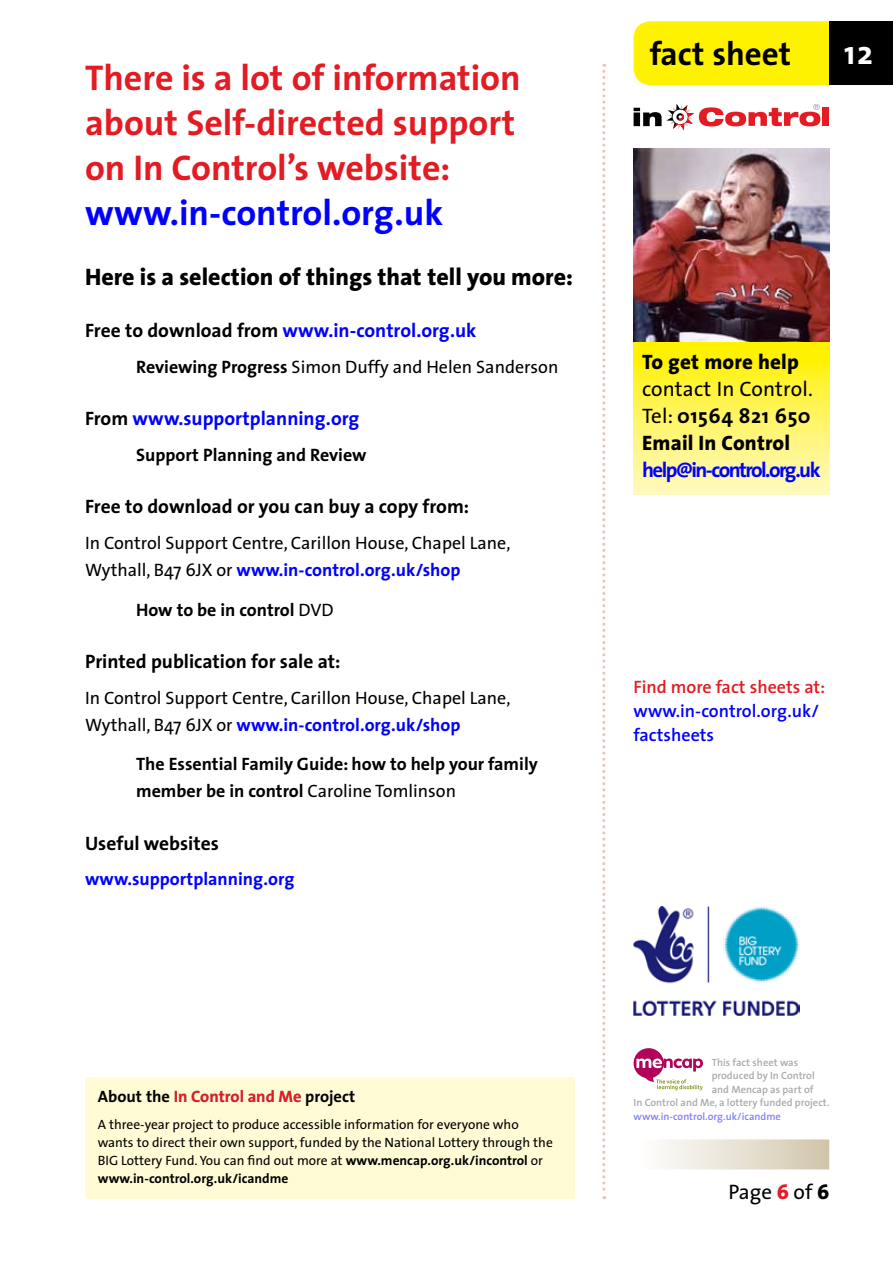
<style>
.page{position:relative;width:893px;height:1263px;background:#fff}
.page>*{position:absolute;margin:0;border:0;box-sizing:border-box;transform-origin:0 0}
.t1{font:700 36px/45px "The Sans";color:#e31b23}
.t2{font:700 36px "The Sans";color:#00f}
.t3{font:700 33px "The Sans";color:#000}
.t4{font:700 33px "The Sans";color:#fff}
.t5{font:800 24px "The Sans";color:#000}
.t6{font:21px/27px "The Sans";color:#000;text-align:justify}
.t7{font:700 21px "The Sans";letter-spacing:-.075em;color:#00f}
.t8{font:800 21px "The Sans";letter-spacing:.01em;color:#000}
.t9{font:700 19.5px "The Sans";color:#000}
.t10{font:700 19.5px "The Sans";color:#00f}
.t11{font:18px/27px "The Sans";color:#000}
.t12{font:700 18px/27px "The Sans";color:#000}
.t13{font:600 18px/24px "The Sans";color:#00f}
.t14{font:700 18px "The Sans";color:#00f}
.t15{font:600 18px "The Sans";color:#e31b23}
.t16{font:700 16.5px "The Sans";color:#000}
.t17{font:13.5px/18px "The Sans";color:#000}
.t18{font:600 10.5px "The Sans";color:#a7a9ac}
.t19{font:600 10.5px "The Sans";color:#8080ff}
.s1{color:#000}
.s2{font-weight:700}
.s3{font-weight:700;color:#00f}
.s4{font-weight:400}
.s5{font-weight:800}
.s6{color:#a7a9ac}
.s7{font-weight:800;color:#e31b23}
</style>
<div class="page">
<svg style="left:602px;top:64px;width:3px;height:1135px"></svg>
<div style="left:634px;top:21px;width:195px;height:64px;background:#fff200"></div>
<div style="left:650px;top:41px;width:142px;height:24px;background:#fff200"></div>
<div style="left:829px;top:21px;width:64px;height:64px;background:#000"></div>
<div style="left:823px;top:107px;width:6px;height:19px;background:#e31b23"></div>
<svg style="left:634px;top:104px;width:186px;height:26px"></svg>
<svg style="left:634px;top:341px;width:195px;height:153px;background:#fef35e"></svg>
<img style="left:634px;top:149px;width:195px;height:192px">
<div style="left:634px;top:1139px;width:195px;height:30px;background:linear-gradient(to right,#fff,#d1c6ab)"></div>
<svg style="left:634px;top:1048px;width:69px;height:42px"></svg>
<img style="left:634px;top:907px;width:166px;height:109px">
<div style="left:85px;top:1077px;width:489px;height:122px;background:#fffcd5"></div>
<h1 class="t1" style="left:85px;top:54px;width:437px">There is a lot of information about Self-directed support on In Control’s website:</h1>
<h1 class="t2" style="left:85px;top:182px;width:360px">www.in-control.org.uk</h1>
<h3 class="t5" style="left:85px;top:256px;width:489px">Here is a selection of things that tell you more:</h3>
<p class="t10" style="left:85px;top:314px;width:393px"><span class="s1">Free to download from</span> www.in-control.org.uk</p>
<p class="t11" style="left:136px;top:353px;width:424px"><span class="s2">Reviewing Progress</span> Simon Duffy and Helen Sanderson</p>
<p class="t10" style="left:85px;top:402px;width:276px"><span class="s1">From</span> www.supportplanning.org</p>
<p class="t12" style="left:136px;top:441px;width:232px">Support Planning and Review</p>
<p class="t9" style="left:85px;top:490px;width:386px">Free to download or you can buy a copy from:</p>
<p class="t11" style="left:85px;top:529px;width:427px">In Control Support Centre, Carillon House, Chapel Lane,<br>Wythall, B47 6JX or <span class="s3">www.in-control.org.uk/shop</span></p>
<p class="t12" style="left:136px;top:595px;width:199px">How to be in control <span class="s4">DVD</span></p>
<p class="t9" style="left:85px;top:645px;width:257px">Printed publication for sale at:</p>
<p class="t11" style="left:85px;top:683px;width:427px">In Control Support Centre, Carillon House, Chapel Lane,<br>Wythall, B47 6JX or <span class="s3">www.in-control.org.uk/shop</span></p>
<p class="t12" style="left:136px;top:750px;width:403px">The Essential Family Guide: how to help your family member be in control <span class="s4">Caroline Tomlinson</span></p>
<p class="t9" style="left:85px;top:827px;width:135px">Useful websites</p>
<p class="t14" style="left:85px;top:864px;width:211px">www.supportplanning.org</p>
<h2 class="t3" style="left:650px;top:26px;width:143px">fact sheet</h2>
<h2 class="t4" style="left:844px;top:25px;width:30px">12</h2>
<p class="t8" style="left:642px;top:344px;width:158px">To get more help</p>
<p class="t6" style="left:642px;top:375px;width:172px">contact In Control.<br>Tel: <span class="s2">01564 821 650<br></span><span class="s5">Email In Control</span></p>
<p class="t7" style="left:642px;top:453px;width:180px">help@in-control.org.uk</p>
<p class="t15" style="left:634px;top:672px;width:193px">Find more fact sheets at:</p>
<p class="t13" style="left:634px;top:699px;width:187px">www.in-control.org.uk/ factsheets</p>
<p class="t16" style="left:98px;top:1083px;width:259px">About the <span class="s6">In Control and Me</span> project</p>
<p class="t17" style="left:98px;top:1115px;width:457px">A three-year project to produce accessible information for everyone who wants to direct their own support, funded by the National Lottery through the BIG Lottery Fund. You can find out more at <span class="s2">www.mencap.org.uk/incontrol</span> or <span class="s2">www.in-control.org.uk/icandme</span></p>
<p class="t18" style="left:712px;top:1053px;width:88px">This fact sheet was</p>
<p class="t18" style="left:712px;top:1067px;width:105px">produced by In Control</p>
<p class="t18" style="left:712px;top:1080px;width:103px">and Mencap as part of</p>
<p class="t18" style="left:634px;top:1094px;width:198px">In Control and Me, a lottery funded project.</p>
<p class="t19" style="left:634px;top:1107px;width:149px">www.in-control.org.uk/icandme</p>
<p class="t6" style="left:728px;top:1178px;width:102px">Page <span class="s7">6</span> of <span class="s5">6</span></p>
</div>
